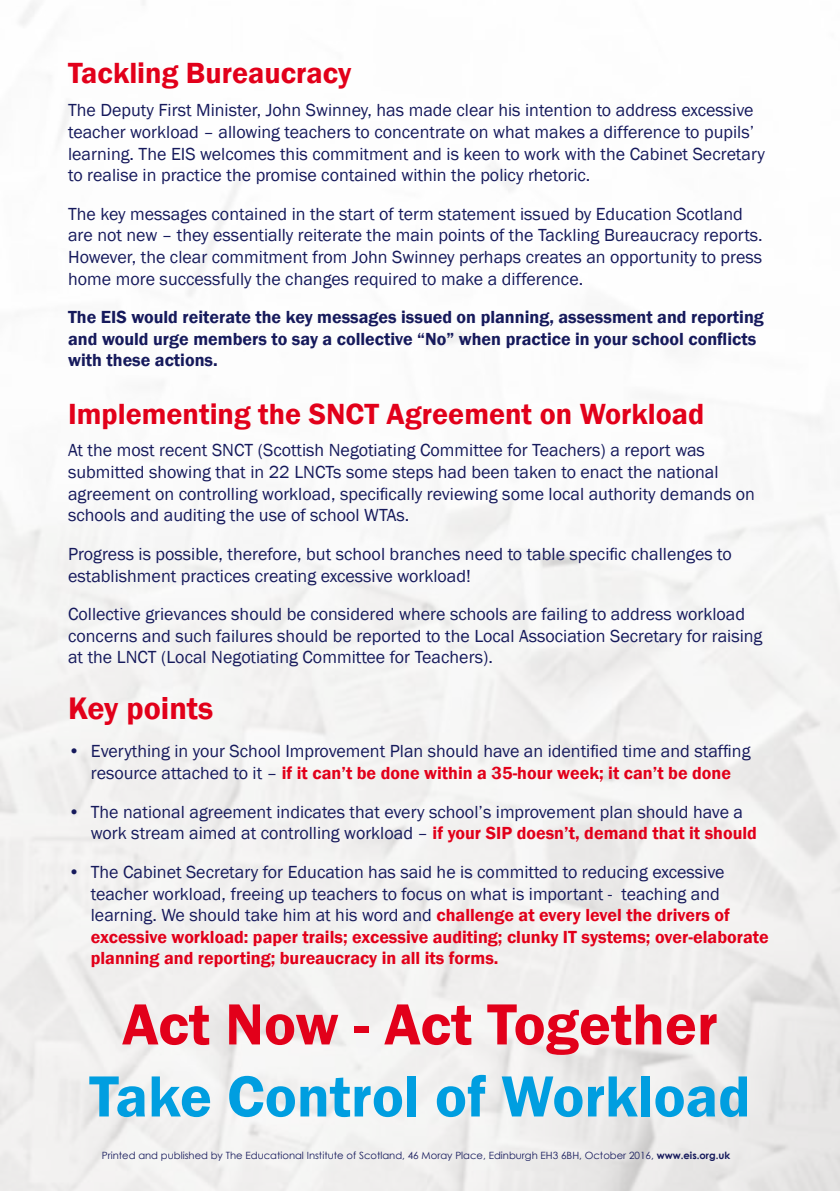
<style>
.page{position:relative;width:840px;height:1191px;background:#fff}
.page>*{position:absolute;margin:0;border:0;box-sizing:border-box;transform-origin:0 0}
.t1{font:600 60px "Franklin Gothic";color:#009ee0}
.t2{font:600 60px "Franklin Gothic";color:#e2001a}
.t3{font:600 32px "Franklin Gothic";color:#e2001a}
.t4{font:600 30px "Franklin Gothic";color:#e2001a}
.t5{font:18px/21.6px "Franklin Gothic";color:#161a5c}
.t6{font:600 18px/21.6px "Franklin Gothic";color:#161a5c}
.t7{font:10px "Century Gothic";color:#161a5c}
.s1{font-weight:600;color:#e2001a}
.s2{font-weight:700}
</style>
<div class="page">
<h3 class="t4" style="left:68px;top:55px;width:285px">Tackling Bureaucracy</h3>
<p class="t5" style="left:68px;top:100px;width:698px">The Deputy First Minister, John Swinney, has made clear his intention to address excessive teacher workload – allowing teachers to concentrate on what makes a difference to pupils’ learning. The EIS welcomes this commitment and is keen to work with the Cabinet Secretary to realise in practice the promise contained within the policy rhetoric.</p>
<p class="t5" style="left:68px;top:203px;width:695px">The key messages contained in the start of term statement issued by Education Scotland are not new – they essentially reiterate the main points of the Tackling Bureaucracy reports.<br>However, the clear commitment from John Swinney perhaps creates an opportunity to press home more successfully the changes required to make a difference.</p>
<p class="t6" style="left:68px;top:307px;width:697px">The EIS would reiterate the key messages issued on planning, assessment and reporting and would urge members to say a collective “No” when practice in your school conflicts with these actions.</p>
<h3 class="t4" style="left:68px;top:395px;width:637px">Implementing the SNCT Agreement on Workload</h3>
<p class="t5" style="left:68px;top:439px;width:688px">At the most recent SNCT (Scottish Negotiating Committee for Teachers) a report was submitted showing that in 22 LNCTs some steps had been taken to enact the national agreement on controlling workload, specifically reviewing some local authority demands on schools and auditing the use of school WTAs.</p>
<p class="t5" style="left:68px;top:543px;width:665px">Progress is possible, therefore, but school branches need to table specific challenges to establishment practices creating excessive workload!</p>
<p class="t5" style="left:68px;top:604px;width:695px">Collective grievances should be considered where schools are failing to address workload concerns and such failures should be reported to the Local Association Secretary for raising at the LNCT (Local Negotiating Committee for Teachers).</p>
<h2 class="t3" style="left:68px;top:688px;width:147px">Key points</h2>
<p class="t5" style="left:68px;top:741px;width:683px;text-align:center">• Everything in your School Improvement Plan should have an identified time and staffing resource attached to it – <span class="s1">if it can’t be done within a 35-hour week; it can’t be done</span></p>
<p class="t5" style="left:91px;top:801px;width:667px;text-indent:-23px">• The national agreement indicates that every school’s improvement plan should have a work stream aimed at controlling workload – <span class="s1">if your SIP doesn’t, demand that it should</span></p>
<p class="t5" style="left:91px;top:861px;width:679px;text-indent:-23px">• The Cabinet Secretary for Education has said he is committed to reducing excessive teacher workload, freeing up teachers to focus on what is important - teaching and learning. We should take him at his word and <span class="s1">challenge at every level the drivers of excessive workload: paper trails; excessive auditing; clunky IT systems; over-elaborate planning and reporting; bureaucracy in all its forms.</span></p>
<h1 class="t2" style="left:122px;top:987px;width:596px">Act Now - Act Together</h1>
<h1 class="t1" style="left:89px;top:1059px;width:662px">Take Control of Workload</h1>
<p class="t7" style="left:102px;top:1148px;width:629px">Printed and published by The Educational Institute of Scotland, 46 Moray Place, Edinburgh EH3 6BH, October 2016, <span class="s2">www.eis.org.uk</span></p>
</div>
